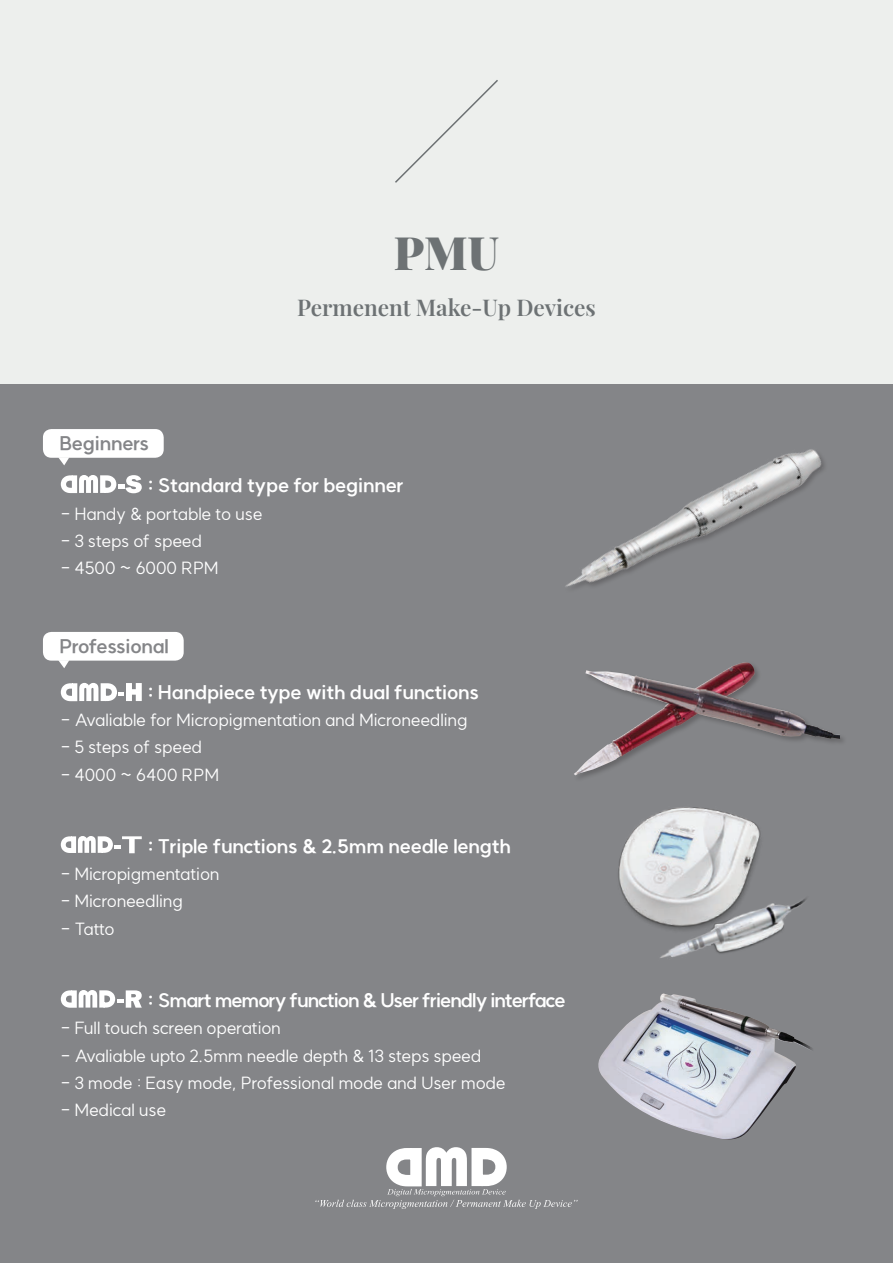
<style>
.page{position:relative;width:893px;height:1263px;background:#edefed}
.page>*{position:absolute;margin:0;border:0;box-sizing:border-box;transform-origin:0 0}
.t1{font:900 45.15px "Playfair Display";color:#6d7274}
.t2{font:600 22.65px "Playfair Display";color:#6d7274}
.t3{font:700 18.9px "SUIT";letter-spacing:-.02em;color:#fff}
.t4{font:700 18.9px "SUIT";letter-spacing:-.05em;color:#fff}
.t5{font:700 18.9px "SUIT";letter-spacing:-.02em;color:#848588}
.t6{font:17.1px "SUIT";letter-spacing:-.02em;color:#fff}
.t7{font:17.1px "SUIT";color:#fff}
.s1{font-weight:800}
</style>
<div class="page">
<div style="left:0;top:385px;width:893px;height:878px;background:#848588"></div>
<svg style="left:395px;top:80px;width:103px;height:103px"></svg>
<svg style="left:315px;top:1147px;width:262px;height:62px"></svg>
<img style="left:545px;top:384px;width:304px;height:204px">
<img style="left:574px;top:662px;width:266px;height:113px">
<img style="left:598px;top:993px;width:214px;height:147px">
<svg style="left:61px;top:475px;width:81px;height:18px"></svg>
<img style="left:618px;top:807px;width:189px;height:151px">
<svg style="left:61px;top:990px;width:81px;height:18px"></svg>
<svg style="left:61px;top:836px;width:81px;height:17px"></svg>
<div style="left:43px;top:429px;width:121px;height:29px;background:#fff;border-radius:9px"></div>
<svg style="left:58px;top:457px;width:11px;height:8px"></svg>
<svg style="left:61px;top:683px;width:81px;height:18px"></svg>
<div style="left:43px;top:632px;width:141px;height:29px;background:#fff;border-radius:9px"></div>
<svg style="left:58px;top:660px;width:11px;height:8px"></svg>
<p class="t5" style="left:60px;top:433px;width:91px">Beginners</p>
<h1 class="t1" style="left:394px;top:218px;width:107px">PMU</h1>
<h2 class="t2" style="left:297px;top:290px;width:300px">Permenent Make-Up Devices</h2>
<p class="t3" style="left:148px;top:476px;width:257px"><span class="s1">:</span> Standard type for beginner</p>
<p class="t6" style="left:61px;top:505px;width:203px">- Handy &amp; portable to use</p>
<p class="t6" style="left:61px;top:532px;width:143px">- 3 steps of speed</p>
<p class="t7" style="left:61px;top:559px;width:160px">- 4500 ~ 6000 RPM</p>
<p class="t5" style="left:60px;top:636px;width:111px">Professional</p>
<p class="t3" style="left:148px;top:682px;width:333px"><span class="s1">:</span> Handpiece type with dual functions</p>
<p class="t6" style="left:61px;top:711px;width:408px">- Avaliable for Micropigmentation and Microneedling</p>
<p class="t6" style="left:61px;top:738px;width:143px">- 5 steps of speed</p>
<p class="t7" style="left:61px;top:766px;width:160px">- 4000 ~ 6400 RPM</p>
<p class="t3" style="left:148px;top:836px;width:365px"><span class="s1">:</span> Triple functions &amp; 2.5mm needle length</p>
<p class="t6" style="left:61px;top:865px;width:160px">- Micropigmentation</p>
<p class="t6" style="left:61px;top:892px;width:124px">- Microneedling</p>
<p class="t6" style="left:61px;top:920px;width:55px">- Tatto</p>
<p class="t4" style="left:148px;top:990px;width:419px"><span class="s1">:</span> Smart memory function &amp; User friendly interface</p>
<p class="t6" style="left:61px;top:1020px;width:222px">- Full touch screen operation</p>
<p class="t6" style="left:61px;top:1047px;width:422px">- Avaliable upto 2.5mm needle depth &amp; 13 steps speed</p>
<p class="t6" style="left:61px;top:1074px;width:446px">- 3 mode : Easy mode, Professional mode and User mode</p>
<p class="t6" style="left:61px;top:1102px;width:107px">- Medical use</p>
</div>
